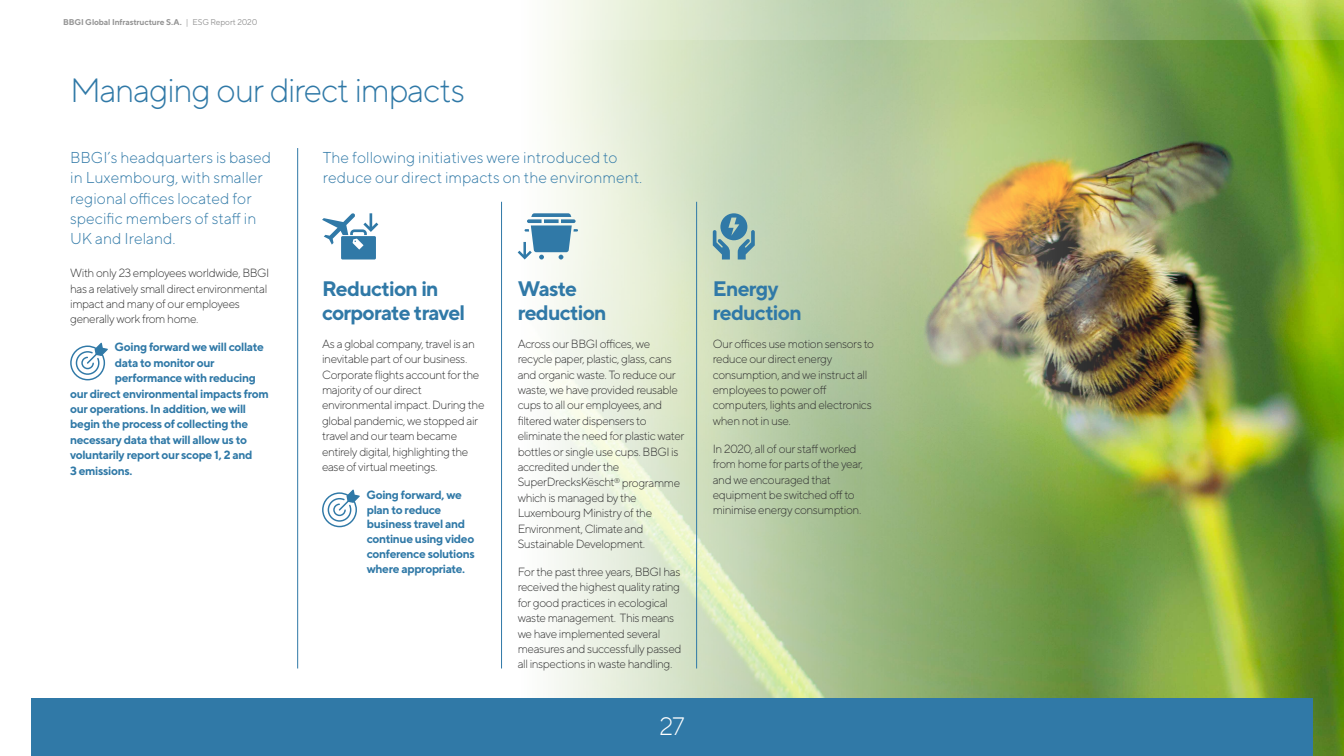
<style>
.page{position:relative;width:1344px;height:756px;background:#fff}
.page>*{position:absolute;margin:0;border:0;box-sizing:border-box;transform-origin:0 0}
.t1{font:300 33.63px "TT Norms";letter-spacing:-.04em;color:#3079a7}
.t2{font:300 25.2px "TT Norms";color:#fff}
.t3{font:700 21px/23.8px "TT Norms";letter-spacing:-.04em;color:#3079a7}
.t4{font:300 15.75px/20.3px "TT Norms";color:#3079a7}
.t5{font:300 11.9px/15.4px "TT Norms";letter-spacing:-.04em;color:#333}
.t6{font:700 11.9px/14.7px "TT Norms";letter-spacing:-.035em;color:#3079a7}
.t7{font:700 8.4px "TT Norms";letter-spacing:-.02em;color:#969696}
.s1{font-weight:400}
</style>
<div class="page">
<img style="left:1209px;top:40px;width:135px;height:716px">
<img style="left:84px;top:40px;width:1125px;height:658px">
<div style="left:31px;top:698px;width:1281px;height:58px;background:#3079a7"></div>
<svg style="left:551px;top:0;width:793px;height:40px;background:#b5cc94"></svg>
<svg style="left:70px;top:343px;width:38px;height:37px"></svg>
<hr style="left:297px;top:148px;width:1px;height:520px;background:#3079a7">
<hr style="left:501px;top:202px;width:1px;height:466px;background:#3079a7">
<hr style="left:696px;top:202px;width:1px;height:466px;background:#3079a7">
<svg style="left:322px;top:490px;width:38px;height:37px"></svg>
<svg style="left:322px;top:213px;width:56px;height:47px"></svg>
<svg style="left:713px;top:213px;width:42px;height:47px;background:#7fabb2"></svg>
<svg style="left:518px;top:213px;width:60px;height:47px"></svg>
<p class="t7" style="left:63px;top:17px;width:196px">BBGI Global Infrastructure S.A. <span class="s1">| ESG Report 2020</span></p>
<h1 class="t1" style="left:70px;top:70px;width:397px">Managing our direct impacts</h1>
<h3 class="t4" style="left:70px;top:147px;width:203px">BBGI’s headquarters is based in Luxembourg, with smaller regional offices located for specific members of staff in<br>UK and Ireland.</h3>
<p class="t5" style="left:70px;top:265px;width:201px">With only 23 employees worldwide, BBGI has a relatively small direct environmental impact and many of our employees generally work from home.</p>
<p class="t6" style="left:115px;top:340px;width:151px">Going forward we will collate</p>
<p class="t6" style="left:115px;top:355px;width:101px">data to monitor our</p>
<p class="t6" style="left:115px;top:370px;width:143px">performance with reducing</p>
<p class="t6" style="left:70px;top:386px;width:200px">our direct environmental impacts from</p>
<p class="t6" style="left:70px;top:401px;width:178px">our operations. In addition, we will</p>
<p class="t6" style="left:70px;top:417px;width:180px">begin the process of collecting the</p>
<p class="t6" style="left:70px;top:432px;width:178px">necessary data that will allow us to</p>
<p class="t6" style="left:70px;top:447px;width:184px">voluntarily report our scope 1, 2 and</p>
<p class="t6" style="left:70px;top:463px;width:64px">3 emissions.</p>
<h3 class="t4" style="left:323px;top:147px;width:321px">The following initiatives were introduced to reduce our direct impacts on the environment.</h3>
<h3 class="t3" style="left:322px;top:276px;width:145px">Reduction in corporate travel</h3>
<p class="t5" style="left:322px;top:336px;width:164px">As a global company, travel is an inevitable part of our business.<br>Corporate flights account for the majority of our direct environmental impact. During the global pandemic, we stopped air travel and our team became entirely digital, highlighting the ease of virtual meetings.</p>
<p class="t6" style="left:366px;top:487px;width:110px">Going forward, we plan to reduce business travel and continue using video conference solutions where appropriate.</p>
<h3 class="t3" style="left:518px;top:276px;width:91px">Waste reduction</h3>
<p class="t5" style="left:518px;top:336px;width:168px">Across our BBGI offices, we recycle paper, plastic, glass, cans and organic waste. To reduce our waste, we have provided reusable cups to all our employees, and filtered water dispensers to eliminate the need for plastic water bottles or single use cups. BBGI is accredited under the<br>SuperDrecksKëscht<sup>®</sup> programme which is managed by the<br>Luxembourg Ministry of the<br>Environment, Climate and<br>Sustainable Development.</p>
<p class="t5" style="left:518px;top:564px;width:165px">For the past three years, BBGI has received the highest quality rating for good practices in ecological waste management. This means we have implemented several measures and successfully passed all inspections in waste handling.</p>
<h2 class="t2" style="left:659px;top:711px;width:27px">27</h2>
<h3 class="t3" style="left:713px;top:276px;width:91px">Energy reduction</h3>
<p class="t5" style="left:713px;top:336px;width:163px">Our offices use motion sensors to reduce our direct energy consumption, and we instruct all employees to power off computers, lights and electronics when not in use.</p>
<p class="t5" style="left:713px;top:441px;width:152px">In 2020, all of our staff worked from home for parts of the year, and we encouraged that equipment be switched off to minimise energy consumption.</p>
</div>
